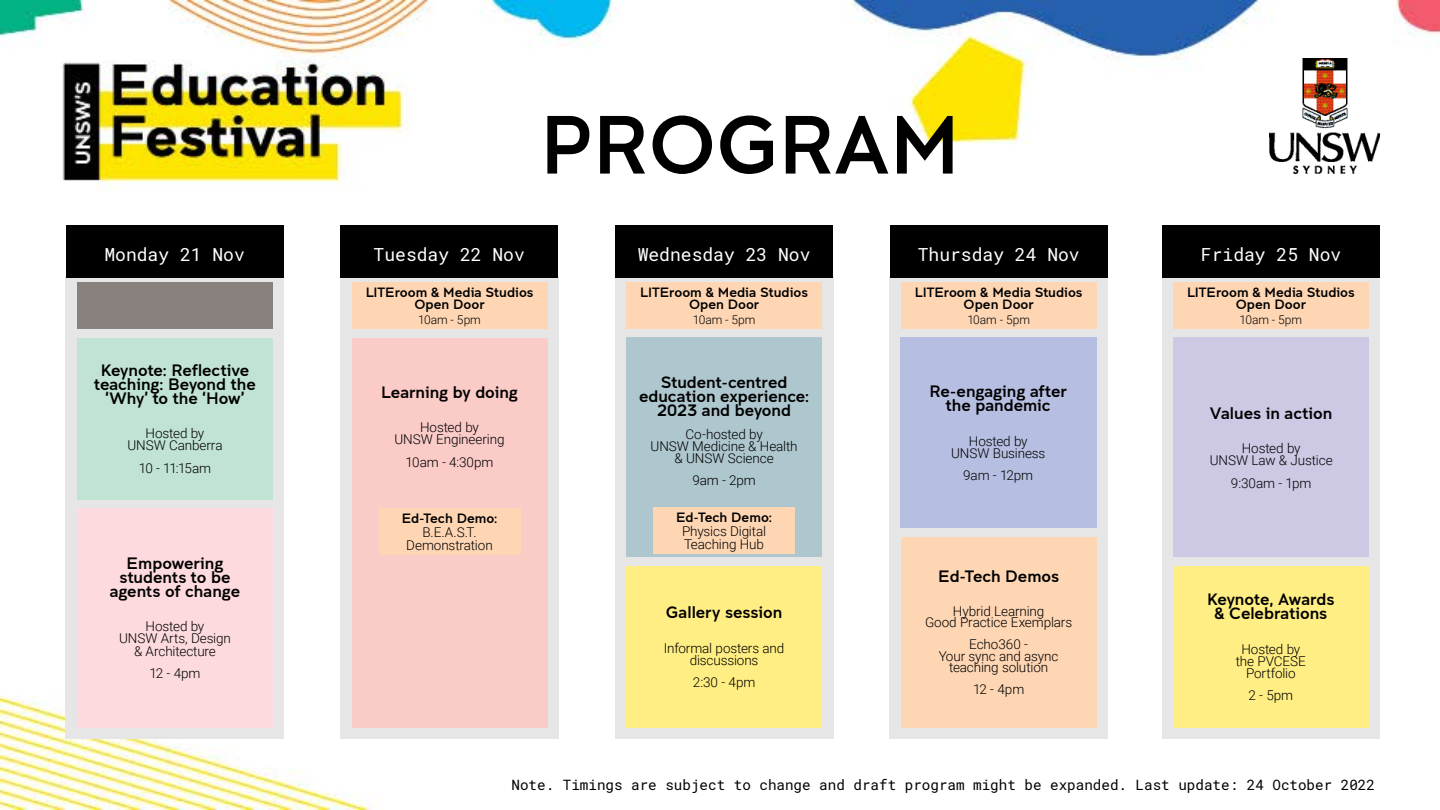
<style>
.page{position:relative;width:1440px;height:810px;background:#fff}
.page>*{position:absolute;margin:0;border:0;box-sizing:border-box;transform-origin:0 0}
.t1{font:82.35px "Clancy";color:#000}
.t2{font:18px "Roboto Mono";color:#fff}
.t3{font:16.5px/14px "Clancy";letter-spacing:-.005em;color:#000;text-align:center}
.t4{font:14.25px "Roboto Mono";color:#000}
.t5{font:300 13.5px/12px "Roboto";letter-spacing:-.01em;color:#000;text-align:center}
.t6{font:13.5px/11.2px "Clancy";color:#000;text-align:center}
.t7{font:300 12px "Roboto";letter-spacing:-.005em;color:#000}
</style>
<div class="page">
<img style="left:0;top:0;width:1440px;height:810px">
<img style="left:1270px;top:58px;width:110px;height:116px">
<div style="left:615px;top:276px;width:218px;height:463px;background:#e6e6e6"></div>
<div style="left:340px;top:276px;width:219px;height:463px;background:#e6e6e6"></div>
<div style="left:66px;top:276px;width:218px;height:463px;background:#e6e6e6"></div>
<div style="left:890px;top:276px;width:218px;height:463px;background:#e6e6e6"></div>
<div style="left:1162px;top:276px;width:218px;height:463px;background:#e6e6e6"></div>
<div style="left:66px;top:225px;width:217px;height:52px;background:#000"></div>
<div style="left:340px;top:225px;width:218px;height:52px;background:#000"></div>
<div style="left:615px;top:225px;width:218px;height:52px;background:#000"></div>
<div style="left:890px;top:225px;width:218px;height:52px;background:#000"></div>
<div style="left:1162px;top:225px;width:218px;height:52px;background:#000"></div>
<div style="left:626px;top:338px;width:196px;height:219px;background:#aec6ce"></div>
<div style="left:900px;top:338px;width:197px;height:190px;background:#b6bfe1"></div>
<div style="left:1173px;top:338px;width:196px;height:219px;background:#cdc8e4"></div>
<div style="left:77px;top:508px;width:196px;height:220px;background:#fcdadd"></div>
<div style="left:626px;top:566px;width:196px;height:162px;background:#ffee83"></div>
<div style="left:1173px;top:566px;width:196px;height:162px;background:#ffee83"></div>
<div style="left:352px;top:338px;width:195px;height:390px;background:#fbcbc8"></div>
<div style="left:77px;top:338px;width:196px;height:161px;background:#c0e3d3"></div>
<div style="left:901px;top:537px;width:196px;height:190px;background:#fed6b3"></div>
<div style="left:1173px;top:282px;width:196px;height:47px;background:#fed6b3"></div>
<div style="left:901px;top:282px;width:196px;height:47px;background:#fed6b3"></div>
<div style="left:626px;top:282px;width:196px;height:47px;background:#fed6b3"></div>
<div style="left:352px;top:282px;width:195px;height:47px;background:#fed6b3"></div>
<div style="left:77px;top:282px;width:196px;height:47px;background:#88817e"></div>
<div style="left:653px;top:508px;width:142px;height:46px;background:#fed6b3"></div>
<div style="left:379px;top:508px;width:141px;height:47px;background:#fed6b3"></div>
<h1 class="t1" style="left:540px;top:98px;width:422px">PROGRAM</h1>
<h2 class="t2" style="left:104px;top:241px;width:142px">Monday 21 Nov</h2>
<h2 class="t2" style="left:374px;top:241px;width:153px">Tuesday 22 Nov</h2>
<h2 class="t2" style="left:638px;top:241px;width:174px">Wednesday 23 Nov</h2>
<h2 class="t2" style="left:918px;top:241px;width:163px">Thursday 24 Nov</h2>
<h2 class="t2" style="left:1201px;top:241px;width:142px">Friday 25 Nov</h2>
<p class="t3" style="left:94px;top:363px;width:163px">Keynote: Reflective teaching: Beyond the ‘Why’ to the ‘How’</p>
<p class="t5" style="left:127px;top:427px;width:97px">Hosted by<br>UNSW Canberra</p>
<p class="t5" style="left:139px;top:462px;width:74px">10 - 11:15am</p>
<p class="t3" style="left:110px;top:556px;width:132px">Empowering students to be agents of change</p>
<p class="t5" style="left:119px;top:620px;width:113px;line-height:12.4px">Hosted by<br>UNSW Arts, Design &amp; Architecture</p>
<p class="t5" style="left:149px;top:667px;width:53px">12 - 4pm</p>
<p class="t6" style="left:366px;top:287px;width:169px">LITEroom &amp; Media Studios<br>Open Door</p>
<p class="t7" style="left:418px;top:311px;width:64px">10am - 5pm</p>
<p class="t6" style="left:640px;top:287px;width:169px">LITEroom &amp; Media Studios<br>Open Door</p>
<p class="t7" style="left:693px;top:311px;width:64px">10am - 5pm</p>
<p class="t6" style="left:915px;top:287px;width:169px">LITEroom &amp; Media Studios<br>Open Door</p>
<p class="t7" style="left:967px;top:311px;width:64px">10am - 5pm</p>
<p class="t6" style="left:1187px;top:287px;width:169px">LITEroom &amp; Media Studios<br>Open Door</p>
<p class="t7" style="left:1240px;top:311px;width:64px">10am - 5pm</p>
<p class="t3" style="left:381px;top:385px;width:138px">Learning by doing</p>
<p class="t5" style="left:394px;top:421px;width:112px">Hosted by<br>UNSW Engineering</p>
<p class="t5" style="left:406px;top:455px;width:89px">10am - 4:30pm</p>
<p class="t3" style="left:639px;top:375px;width:172px">Student-centred education experience:<br>2023 and beyond</p>
<p class="t5" style="left:651px;top:428px;width:149px">Co-hosted by<br>UNSW Medicine &amp; Health &amp; UNSW Science</p>
<p class="t5" style="left:692px;top:474px;width:65px">9am - 2pm</p>
<p class="t3" style="left:930px;top:385px;width:139px">Re-engaging after the pandemic</p>
<p class="t5" style="left:951px;top:435px;width:96px">Hosted by<br>UNSW Business</p>
<p class="t5" style="left:963px;top:469px;width:71px">9am - 12pm</p>
<p class="t3" style="left:1210px;top:406px;width:124px">Values in action</p>
<p class="t5" style="left:1210px;top:442px;width:125px">Hosted by<br>UNSW Law &amp; Justice</p>
<p class="t5" style="left:1231px;top:476px;width:82px">9:30am - 1pm</p>
<p class="t6" style="left:402px;top:513px;width:97px">Ed-Tech Demo:</p>
<p class="t5" style="left:406px;top:525px;width:88px;line-height:13.5px">B.E.A.S.T.<br>Demonstration</p>
<p class="t6" style="left:676px;top:512px;width:97px">Ed-Tech Demo:</p>
<p class="t5" style="left:682px;top:524px;width:86px;line-height:13.5px;text-align:left">Physics Digital<br>Teaching Hub</p>
<p class="t3" style="left:666px;top:605px;width:118px">Gallery session</p>
<p class="t5" style="left:664px;top:641px;width:122px">Informal posters and discussions</p>
<p class="t5" style="left:693px;top:676px;width:64px">2:30 - 4pm</p>
<p class="t3" style="left:938px;top:569px;width:122px">Ed-Tech Demos</p>
<p class="t5" style="left:925px;top:605px;width:149px;line-height:11.2px">Hybrid Learning<br>Good Practice Exemplars</p>
<p class="t5" style="left:939px;top:638px;width:121px;line-height:11.2px">Echo360 -<br>Your sync and async teaching solution</p>
<p class="t5" style="left:973px;top:683px;width:53px">12 - 4pm</p>
<p class="t3" style="left:1207px;top:592px;width:129px">Keynote, Awards &amp; Celebrations</p>
<p class="t5" style="left:1236px;top:642px;width:72px">Hosted by the PVCESE<br>Portfolio</p>
<p class="t5" style="left:1249px;top:689px;width:46px">2 - 5pm</p>
<p class="t4" style="left:512px;top:775px;width:865px">Note. Timings are subject to change and draft program might be expanded. Last update: 24 October 2022</p>
</div>
